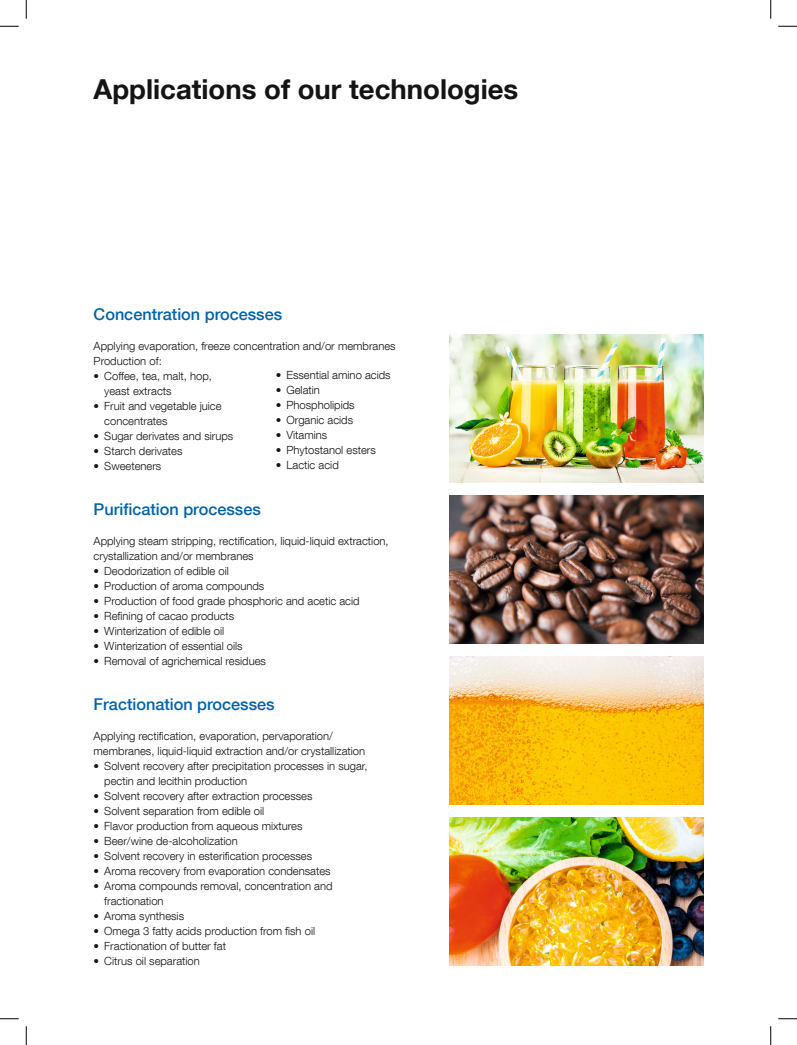
<style>
.page{position:relative;width:797px;height:1045px;background:#fff}
.page>*{position:absolute;margin:0;border:0;box-sizing:border-box;transform-origin:0 0}
.t1{font:700 27.5px "Helvetica Neue LT Com";color:#131413}
.t2{font:500 16.25px "Helvetica Neue LT Com";color:#0062aa}
.t3{font:300 11.25px/15px "Helvetica Neue LT Com";color:#131413}
</style>
<div class="page">
<img style="left:450px;top:334px;width:253px;height:148px">
<img style="left:450px;top:495px;width:253px;height:148px">
<img style="left:450px;top:656px;width:253px;height:148px">
<img style="left:450px;top:817px;width:253px;height:148px">
<svg style="left:0;top:25px;width:19px;height:2px"></svg>
<svg style="left:778px;top:25px;width:19px;height:2px"></svg>
<svg style="left:0;top:1018px;width:19px;height:1px"></svg>
<svg style="left:778px;top:1018px;width:19px;height:1px"></svg>
<svg style="left:25px;top:0;width:2px;height:19px"></svg>
<svg style="left:25px;top:1026px;width:2px;height:19px"></svg>
<svg style="left:770px;top:0;width:1px;height:19px"></svg>
<svg style="left:770px;top:1026px;width:1px;height:19px"></svg>
<h1 class="t1" style="left:94px;top:72px;width:426px">Applications of our technologies</h1>
<h2 class="t2" style="left:94px;top:304px;width:190px">Concentration processes</h2>
<p class="t3" style="left:94px;top:338px;width:303px">Applying evaporation, freeze concentration and/or membranes<br>Production of:</p>
<p class="t3" style="left:104px;top:368px;width:109px;text-indent:-11px">• Coffee, tea, malt, hop, yeast extracts</p>
<p class="t3" style="left:104px;top:398px;width:119px;text-indent:-11px">• Fruit and vegetable juice concentrates</p>
<p class="t3" style="left:94px;top:428px;width:141px">• Sugar derivates and sirups</p>
<p class="t3" style="left:94px;top:443px;width:90px">• Starch derivates</p>
<p class="t3" style="left:94px;top:458px;width:69px">• Sweeteners</p>
<h2 class="t2" style="left:94px;top:499px;width:169px">Purification processes</h2>
<p class="t3" style="left:94px;top:533px;width:297px">Applying steam stripping, rectification, liquid-liquid extraction, crystallization and/or membranes</p>
<p class="t3" style="left:94px;top:563px;width:137px">• Deodorization of edible oil</p>
<p class="t3" style="left:94px;top:578px;width:172px">• Production of aroma compounds</p>
<p class="t3" style="left:94px;top:593px;width:267px">• Production of food grade phosphoric and acetic acid</p>
<p class="t3" style="left:94px;top:608px;width:142px">• Refining of cacao products</p>
<p class="t3" style="left:94px;top:623px;width:132px">• Winterization of edible oil</p>
<p class="t3" style="left:94px;top:638px;width:151px">• Winterization of essential oils</p>
<p class="t3" style="left:94px;top:653px;width:174px">• Removal of agrichemical residues</p>
<h2 class="t2" style="left:94px;top:694px;width:182px">Fractionation processes</h2>
<p class="t3" style="left:94px;top:728px;width:273px">Applying rectification, evaporation, pervaporation/ membranes, liquid-liquid extraction and/or crystallization</p>
<p class="t3" style="left:104px;top:758px;width:265px;text-indent:-11px">• Solvent recovery after precipitation processes in sugar, pectin and lecithin production</p>
<p class="t3" style="left:94px;top:788px;width:220px">• Solvent recovery after extraction processes</p>
<p class="t3" style="left:94px;top:803px;width:172px">• Solvent separation from edible oil</p>
<p class="t3" style="left:94px;top:818px;width:210px">• Flavor production from aqueous mixtures</p>
<p class="t3" style="left:94px;top:833px;width:146px">• Beer/wine de-alcoholization</p>
<p class="t3" style="left:94px;top:848px;width:220px">• Solvent recovery in esterification processes</p>
<p class="t3" style="left:94px;top:863px;width:238px">• Aroma recovery from evaporation condensates</p>
<p class="t3" style="left:104px;top:878px;width:230px;text-indent:-11px">• Aroma compounds removal, concentration and fractionation</p>
<p class="t3" style="left:94px;top:908px;width:92px">• Aroma synthesis</p>
<p class="t3" style="left:94px;top:923px;width:223px">• Omega 3 fatty acids production from fish oil</p>
<p class="t3" style="left:94px;top:938px;width:134px">• Fractionation of butter fat</p>
<p class="t3" style="left:94px;top:953px;width:108px">• Citrus oil separation</p>
<p class="t3" style="left:276px;top:368px;width:116px">• Essential amino acids</p>
<p class="t3" style="left:276px;top:383px;width:46px">• Gelatin</p>
<p class="t3" style="left:276px;top:398px;width:80px">• Phospholipids</p>
<p class="t3" style="left:276px;top:413px;width:79px">• Organic acids</p>
<p class="t3" style="left:276px;top:428px;width:53px">• Vitamins</p>
<p class="t3" style="left:276px;top:443px;width:102px">• Phytostanol esters</p>
<p class="t3" style="left:276px;top:458px;width:64px">• Lactic acid</p>
</div>
